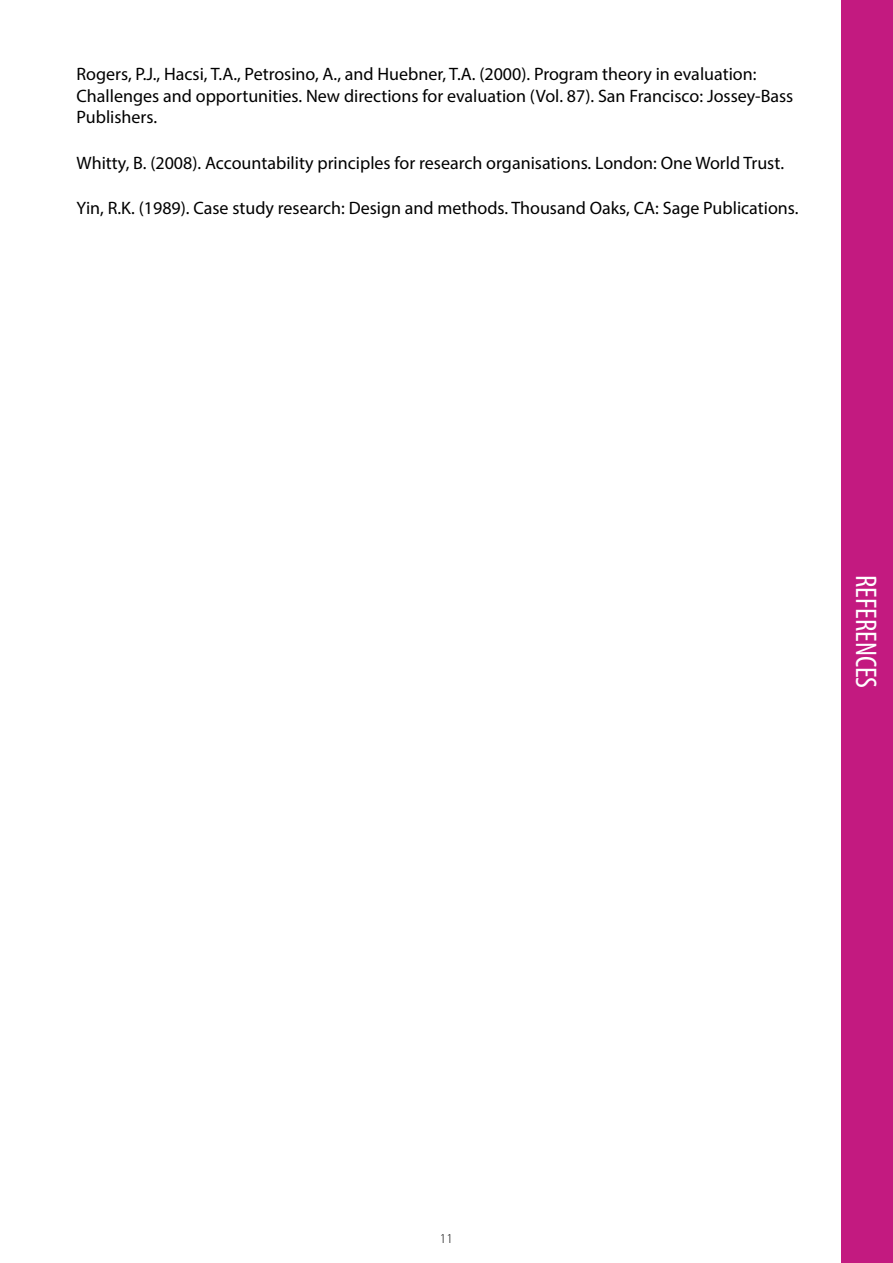
<style>
.page{position:relative;width:893px;height:1263px;background:#fff}
.page>*{position:absolute;margin:0;border:0;box-sizing:border-box;transform-origin:0 0}
.t1{font:condensed 30px "Myriad Pro";color:#fff}
.t2{font:18px/21.6px "Myriad Pro";color:#000}
.t3{font:300 13.5px "Myriad Pro";color:#000}
</style>
<div class="page">
<div style="left:842px;top:0;width:51px;height:1263px;background:#c31a80"></div>
<p class="t2" style="left:77px;top:63px;width:718px">Rogers, P.J., Hacsi, T.A., Petrosino, A., and Huebner, T.A. (2000). Program theory in evaluation:<br>Challenges and opportunities. New directions for evaluation (Vol. 87). San Francisco: Jossey-Bass<br>Publishers.</p>
<p class="t2" style="left:77px;top:152px;width:709px">Whitty, B. (2008). Accountability principles for research organisations. London: One World Trust.</p>
<p class="t2" style="left:77px;top:197px;width:723px">Yin, R.K. (1989). Case study research: Design and methods. Thousand Oaks, CA: Sage Publications.</p>
<h1 class="t1" style="left:884px;top:575px;width:115px;rotate:90deg">REFERENCES</h1>
<p class="t3" style="left:440px;top:1231px;width:15px">11</p>
</div>
